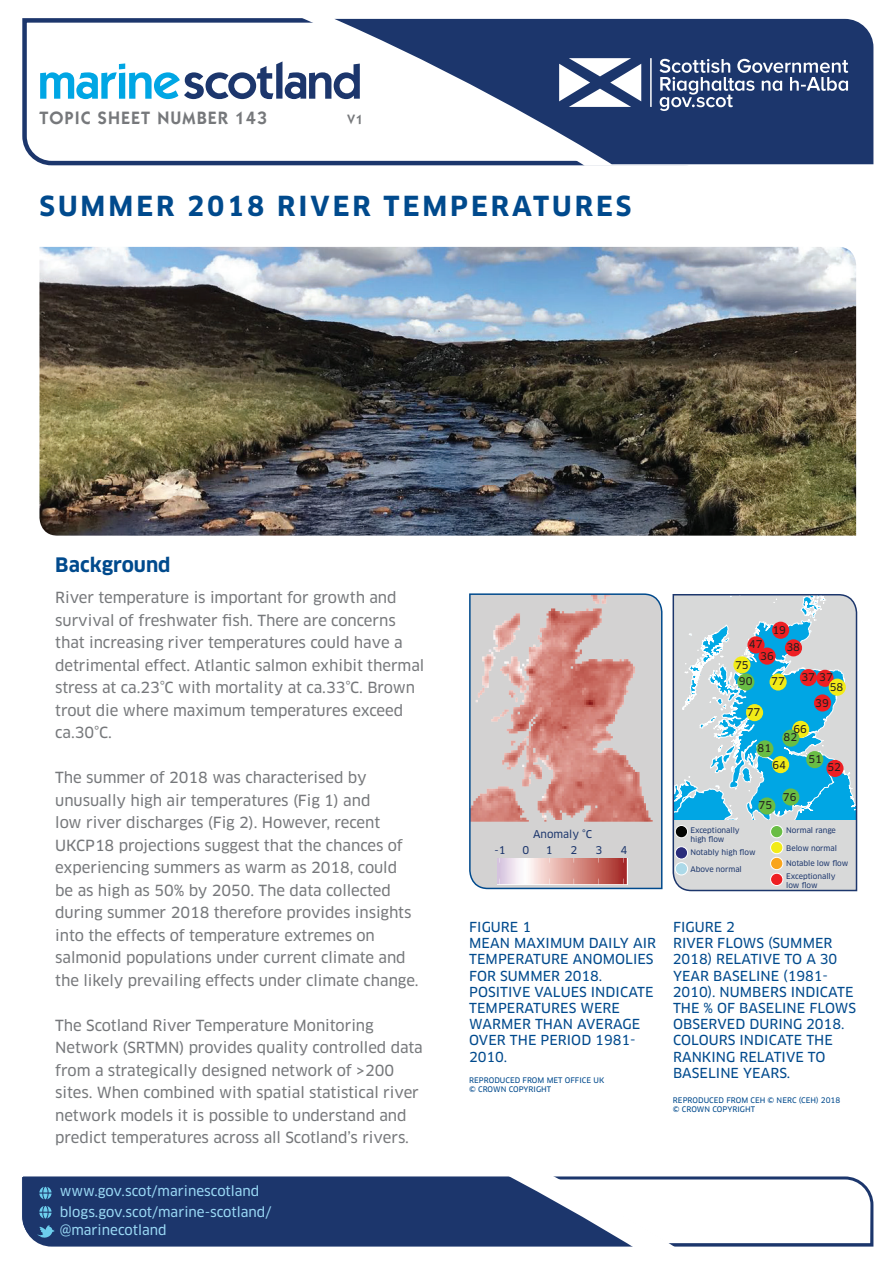
<style>
.page{position:relative;width:893px;height:1263px;background:#fff}
.page>*{position:absolute;margin:0;border:0;box-sizing:border-box;transform-origin:0 0}
.t1{font:700 27px "Clan OT";letter-spacing:.11em;color:#004a8d}
.t2{font:700 19.5px "Clan OT";color:#004a8d}
.t3{font:600 18px "ITC Kabel Std";letter-spacing:.06em;color:#76787b}
.t4{font:15px/22.5px "Clan OT News";letter-spacing:-.005em;color:#76787b}
.t5{font:13.5px/16.2px "Clan OT News";letter-spacing:.005em;color:#004a8d}
.t6{font:13.5px/21px "Clan OT News";color:#9ad9f5}
.t7{font:600 13.5px "ITC Kabel Std";color:#76787b}
.t8{font:10.5px/9.6px "Clan OT News";color:#231f20}
.t9{font:10.5px "Clan OT News";color:#1c366c}
.t10{font:7.5px/9px "Clan OT News";letter-spacing:-.005em;color:#1c366c}
.t11{font:7.5px/9px "Clan OT News";letter-spacing:.005em;color:#004a8d}
</style>
<div class="page">
<svg style="left:22px;top:18px;width:264px;height:148px"></svg>
<svg style="left:286px;top:18px;width:41px;height:148px"></svg>
<svg style="left:40px;top:61px;width:287px;height:38px"></svg>
<svg style="left:327px;top:18px;width:547px;height:148px"></svg>
<hr style="left:650px;top:58px;width:2px;height:49px;background:#fff">
<svg style="left:559px;top:58px;width:82px;height:49px"></svg>
<svg style="left:660px;top:59px;width:188px;height:52px;background:#4e628c"></svg>
<div style="left:22px;top:1176px;width:852px;height:71px;background:#1c366c"></div>
<svg style="left:361px;top:1176px;width:511px;height:71px"></svg>
<svg style="left:672px;top:594px;width:186px;height:298px"></svg>
<svg style="left:39px;top:1187px;width:13px;height:12px"></svg>
<svg style="left:39px;top:1206px;width:13px;height:12px"></svg>
<svg style="left:37px;top:1225px;width:18px;height:14px"></svg>
<img style="left:39px;top:247px;width:817px;height:289px">
<svg style="left:469px;top:593px;width:194px;height:297px;background:#ceb1af"></svg>
<img style="left:498px;top:858px;width:129px;height:26px">
<svg style="left:673px;top:595px;width:183px;height:295px;background:#a0c6ce"></svg>
<div style="left:675px;top:825px;width:13px;height:13px;background:#040503;border-radius:50%"></div>
<div style="left:675px;top:825px;width:13px;height:13px;border:1px solid #fff;border-radius:50%"></div>
<div style="left:770px;top:825px;width:13px;height:13px;background:#69bd45;border-radius:50%"></div>
<div style="left:770px;top:825px;width:13px;height:13px;border:1px solid #fff;border-radius:50%"></div>
<div style="left:675px;top:847px;width:13px;height:12px;background:#2a2c7b;border-radius:50%"></div>
<div style="left:675px;top:846px;width:13px;height:13px;border:1px solid #fff;border-radius:50%"></div>
<div style="left:770px;top:841px;width:13px;height:13px;background:#f2eb17;border-radius:50%"></div>
<div style="left:770px;top:841px;width:13px;height:13px;border:1px solid #fff;border-radius:50%"></div>
<div style="left:675px;top:863px;width:13px;height:12px;background:#acd9e8;border-radius:50%"></div>
<div style="left:675px;top:862px;width:13px;height:13px;border:1px solid #fff;border-radius:50%"></div>
<div style="left:770px;top:857px;width:13px;height:13px;background:#f9a41b;border-radius:50%"></div>
<div style="left:770px;top:857px;width:13px;height:13px;border:1px solid #fff;border-radius:50%"></div>
<div style="left:770px;top:873px;width:13px;height:12px;background:#ee1f23;border-radius:50%"></div>
<div style="left:770px;top:873px;width:13px;height:13px;border:1px solid #fff;border-radius:50%"></div>
<p class="t3" style="left:39px;top:108px;width:229px">TOPIC SHEET NUMBER 143</p>
<p class="t7" style="left:347px;top:112px;width:17px">V1</p>
<h1 class="t1" style="left:39px;top:190px;width:593px">SUMMER 2018 RIVER TEMPERATURES</h1>
<h2 class="t2" style="left:55px;top:553px;width:117px">Background</h2>
<p class="t4" style="left:55px;top:586px;width:371px">River temperature is important for growth and survival of freshwater fish. There are concerns that increasing river temperatures could have a detrimental effect. Atlantic salmon exhibit thermal stress at ca.23°C with mortality at ca.33°C. Brown trout die where maximum temperatures exceed ca.30°C.</p>
<p class="t4" style="left:55px;top:766px;width:365px">The summer of 2018 was characterised by unusually high air temperatures (Fig 1) and<br>low river discharges (Fig 2). However, recent UKCP18 projections suggest that the chances of experiencing summers as warm as 2018, could be as high as 50% by 2050. The data collected during summer 2018 therefore provides insights into the effects of temperature extremes on salmonid populations under current climate and the likely prevailing effects under climate change.</p>
<p class="t4" style="left:55px;top:1014px;width:369px">The Scotland River Temperature Monitoring Network (SRTMN) provides quality controlled data from a strategically designed network of &gt;200 sites. When combined with spatial statistical river network models it is possible to understand and predict temperatures across all Scotland’s rivers.</p>
<p class="t6" style="left:60px;top:1180px;width:213px">www.gov.scot/marinescotland blogs.gov.scot/marine-scotland/</p>
<p class="t6" style="left:60px;top:1219px;width:108px">@marinecotland</p>
<p class="t9" style="left:533px;top:828px;width:60px">Anomaly °C</p>
<p class="t9" style="left:494px;top:844px;width:13px">-1</p>
<p class="t9" style="left:522px;top:844px;width:8px">0</p>
<p class="t9" style="left:546px;top:844px;width:8px">1</p>
<p class="t9" style="left:570px;top:844px;width:8px">2</p>
<p class="t9" style="left:595px;top:844px;width:8px">3</p>
<p class="t9" style="left:620px;top:844px;width:8px">4</p>
<p class="t5" style="left:469px;top:919px;width:188px">FIGURE 1<br>MEAN MAXIMUM DAILY AIR<br>TEMPERATURE ANOMOLIES<br>FOR SUMMER 2018.<br>POSITIVE VALUES INDICATE<br>TEMPERATURES WERE<br>WARMER THAN AVERAGE<br>OVER THE PERIOD 1981-<br>2010.</p>
<p class="t11" style="left:469px;top:1076px;width:137px">REPRODUCED FROM MET OFFICE UK © CROWN COPYRIGHT</p>
<p class="t8" style="left:772px;top:625px;width:15px">19</p>
<p class="t8" style="left:749px;top:640px;width:15px">47</p>
<p class="t8" style="left:735px;top:660px;width:15px">75</p>
<p class="t8" style="left:760px;top:651px;width:15px">36</p>
<p class="t8" style="left:786px;top:643px;width:15px">38</p>
<p class="t8" style="left:739px;top:677px;width:15px">90</p>
<p class="t8" style="left:747px;top:708px;width:15px">77</p>
<p class="t8" style="left:830px;top:673px;width:15px;text-indent:-28px">37 37<br>58</p>
<p class="t8" style="left:793px;top:724px;width:15px">66</p>
<p class="t8" style="left:771px;top:677px;width:15px">77</p>
<p class="t8" style="left:815px;top:698px;width:15px">39</p>
<p class="t8" style="left:784px;top:733px;width:15px">82</p>
<p class="t8" style="left:758px;top:744px;width:15px">81</p>
<p class="t8" style="left:772px;top:760px;width:15px">64</p>
<p class="t8" style="left:808px;top:754px;width:15px">51</p>
<p class="t8" style="left:827px;top:763px;width:15px">52</p>
<p class="t8" style="left:759px;top:801px;width:15px">75</p>
<p class="t10" style="left:690px;top:826px;width:51px">Exceptionally high flow</p>
<p class="t10" style="left:690px;top:844px;width:67px;line-height:16.4px">Notably high flow<br>Above normal</p>
<p class="t8" style="left:783px;top:792px;width:15px">76</p>
<p class="t10" style="left:786px;top:826px;width:51px">Normal range</p>
<p class="t10" style="left:786px;top:840px;width:64px;line-height:15.6px">Below normal<br>Notable low flow</p>
<p class="t10" style="left:786px;top:871px;width:51px">Exceptionally low flow</p>
<p class="t5" style="left:673px;top:919px;width:185px">FIGURE 2<br>RIVER FLOWS (SUMMER<br>2018) RELATIVE TO A 30<br>YEAR BASELINE (1981-<br>2010). NUMBERS INDICATE<br>THE % OF BASELINE FLOWS<br>OBSERVED DURING 2018.<br>COLOURS INDICATE THE<br>RANKING RELATIVE TO<br>BASELINE YEARS.</p>
<p class="t11" style="left:673px;top:1096px;width:169px">REPRODUCED FROM CEH © NERC (CEH) 2018 © CROWN COPYRIGHT</p>
</div>
